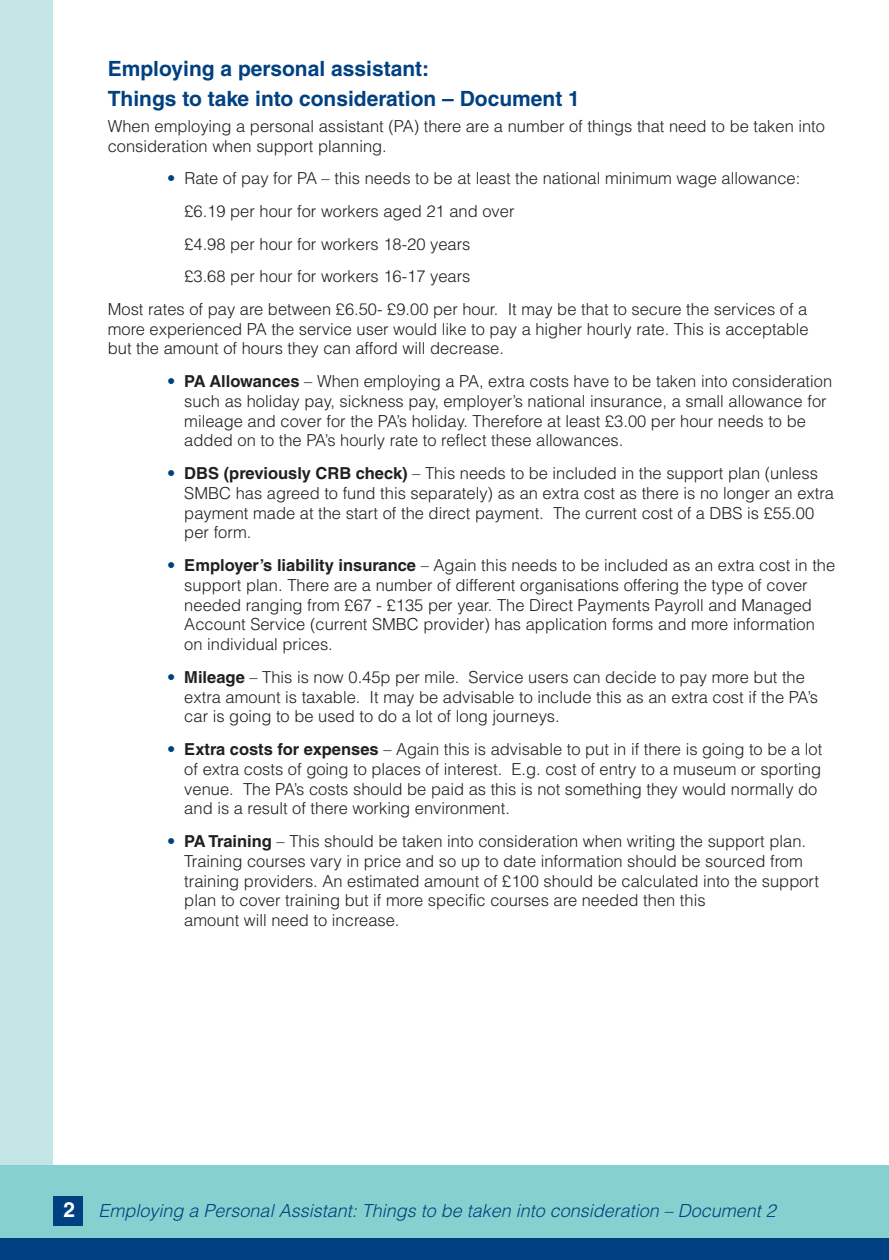
<style>
.page{position:relative;width:889px;height:1260px;background:#fff}
.page>*{position:absolute;margin:0;border:0;box-sizing:border-box;transform-origin:0 0}
.t1{font:700 21px/29.4px "Helvetica LT Std";color:#014181}
.t2{font:italic 300 18px "Helvetica LT Std";color:#014181}
.t3{font:300 16.5px/19.8px "Helvetica LT Std";color:#231f20}
.s1{color:#014181}
.s2{font-weight:700}
.s3{font-weight:700;font-style:normal;font-size:21px;color:#fff}
</style>
<div class="page">
<div style="left:0;top:0;width:52px;height:1259px;background:#c3e5e5"></div>
<div style="left:0;top:1164px;width:889px;height:79px;background:#86d1cf"></div>
<div style="left:0;top:1237px;width:889px;height:22px;background:#014181"></div>
<div style="left:53px;top:1195px;width:30px;height:30px;background:#014181"></div>
<p class="t1" style="left:108px;top:56px;width:474px">Employing a personal assistant:<br>Things to take into consideration – Document 1</p>
<p class="t3" style="left:108px;top:118px;width:719px">When employing a personal assistant (PA) there are a number of things that need to be taken into consideration when support planning.</p>
<p class="t3" style="left:167px;top:170px;width:634px"><span class="s1">•</span> Rate of pay for PA – this needs to be at least the national minimum wage allowance:</p>
<p class="t3" style="left:184px;top:203px;width:332px">£6.19 per hour for workers aged 21 and over</p>
<p class="t3" style="left:184px;top:235px;width:288px">£4.98 per hour for workers 18-20 years</p>
<p class="t3" style="left:184px;top:268px;width:288px">£3.68 per hour for workers 16-17 years</p>
<p class="t3" style="left:108px;top:300px;width:701px">Most rates of pay are between £6.50- £9.00 per hour. It may be that to secure the services of a</p>
<p class="t3" style="left:108px;top:320px;width:702px">more experienced PA the service user would like to pay a higher hourly rate. This is acceptable but the amount of hours they can afford will decrease.</p>
<p class="t3" style="left:184px;top:373px;width:649px;text-indent:-17px"><span class="s1">•</span> <span class="s2">PA Allowances</span> – When employing a PA, extra costs have to be taken into consideration such as holiday pay, sickness pay, employer’s national insurance, a small allowance for mileage and cover for the PA’s holiday. Therefore at least £3.00 per hour needs to be added on to the PA’s hourly rate to reflect these allowances.</p>
<p class="t3" style="left:184px;top:465px;width:651px;text-indent:-17px"><span class="s1">•</span> <span class="s2">DBS (previously CRB check)</span> – This needs to be included in the support plan (unless SMBC has agreed to fund this separately) as an extra cost as there is no longer an extra payment made at the start of the direct payment. The current cost of a DBS is £55.00 per form.</p>
<p class="t3" style="left:184px;top:557px;width:652px;text-indent:-17px"><span class="s1">•</span> <span class="s2">Employer’s liability insurance</span> – Again this needs to be included as an extra cost in the support plan. There are a number of different organisations offering the type of cover needed ranging from £67 - £135 per year. The Direct Payments Payroll and Managed Account Service (current SMBC provider) has application forms and more information on individual prices.</p>
<p class="t3" style="left:184px;top:668px;width:635px;text-indent:-17px"><span class="s1">•</span> <span class="s2">Mileage</span> – This is now 0.45p per mile. Service users can decide to pay more but the extra amount is taxable. It may be advisable to include this as an extra cost if the PA’s car is going to be used to do a lot of long journeys.</p>
<p class="t3" style="left:184px;top:740px;width:639px;text-indent:-17px"><span class="s1">•</span> <span class="s2">Extra costs for expenses</span> – Again this is advisable to put in if there is going to be a lot of extra costs of going to places of interest. E.g. cost of entry to a museum or sporting venue. The PA’s costs should be paid as this is not something they would normally do and is a result of there working environment.</p>
<p class="t3" style="left:184px;top:832px;width:636px;text-indent:-17px"><span class="s1">•</span> <span class="s2">PA Training</span> – This should be taken into consideration when writing the support plan.<br>Training courses vary in price and so up to date information should be sourced from training providers. An estimated amount of £100 should be calculated into the support plan to cover training but if more specific courses are needed then this<br>amount will need to increase.</p>
<p class="t2" style="left:64px;top:1203px;width:714px"><span class="s3">2</span> Employing a Personal Assistant: Things to be taken into consideration – Document 2</p>
</div>
